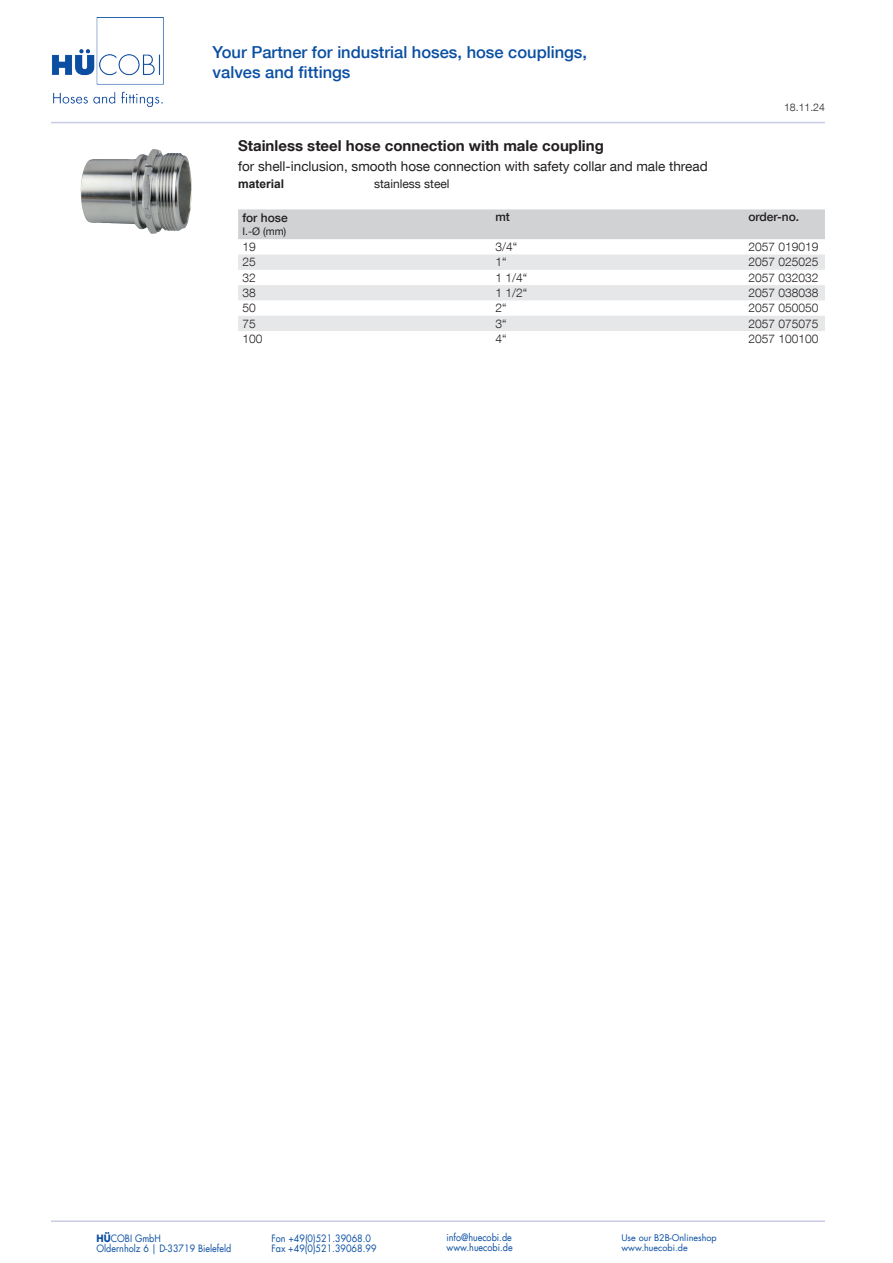
<style>
.page{position:relative;width:893px;height:1263px;background:#fff}
.page>*{position:absolute;margin:0;border:0;box-sizing:border-box;transform-origin:0 0}
.t1{font:500 16.5px/19.8px "Helvetica Neue LT Com";color:#0a4fa2}
.t2{font:700 15px "Helvetica Neue LT Com";color:#231f20}
.t3{font:13.5px "Helvetica Neue LT Com";color:#231f20}
.t4{font:300 12px "Helvetica Neue LT Com";color:#231f20}
.t5{font:500 12px "Helvetica Neue LT Com";color:#231f20}
.t6{font:12px "Helvetica Neue LT Com";color:#231f20}
.t7{font:700 12px "Arial";color:#231f20}
.t8{font:300 10.5px "Helvetica Neue LT Com";color:#231f20}
.t9{font:10.5px "Helvetica Neue LT Com";color:#231f20}
.t10{font:9.9px "Futura LT";color:#0a4fa2;scale:.91 1}
.t11{font:9px "Futura LT";color:#0a4fa2}
.s1{font-weight:700}
</style>
<div class="page">
<hr style="left:51px;top:122px;width:774px;height:1px;background:#c7cbe6">
<hr style="left:51px;top:1220px;width:774px;height:2px;background:#c7cbe6">
<img style="left:52px;top:17px;width:112px;height:90px">
<div style="left:238px;top:209px;width:587px;height:30px;background:#d1d2d4"></div>
<svg style="left:238px;top:254px;width:587px;height:77px;fill:#e6e7e9"></svg>
<img style="left:80px;top:149px;width:112px;height:85px">
<h1 class="t1" style="left:213px;top:42px;width:376px">Your Partner for industrial hoses, hose couplings, valves and fittings</h1>
<p class="t8" style="left:784px;top:101px;width:42px">18.11.24</p>
<h2 class="t2" style="left:238px;top:136px;width:367px">Stainless steel hose connection with male coupling</h2>
<h3 class="t3" style="left:238px;top:158px;width:471px">for shell-inclusion, smooth hose connection with safety collar and male thread</h3>
<p class="t7" style="left:238px;top:175px;width:48px">material</p>
<p class="t6" style="left:374px;top:176px;width:77px">stainless steel</p>
<p class="t5" style="left:242px;top:211px;width:47px">for hose</p>
<p class="t9" style="left:242px;top:225px;width:45px">I.-Ø (mm)</p>
<p class="t5" style="left:495px;top:210px;width:16px">mt</p>
<p class="t5" style="left:748px;top:210px;width:52px">order-no.</p>
<p class="t4" style="left:242px;top:240px;width:15px">19</p>
<p class="t4" style="left:495px;top:240px;width:23px">3/4“</p>
<p class="t4" style="left:748px;top:240px;width:72px">2057 019019</p>
<p class="t4" style="left:242px;top:255px;width:15px">25</p>
<p class="t4" style="left:495px;top:255px;width:13px">1“</p>
<p class="t4" style="left:748px;top:255px;width:72px">2057 025025</p>
<p class="t4" style="left:242px;top:270px;width:15px">32</p>
<p class="t4" style="left:495px;top:270px;width:33px">1 1/4“</p>
<p class="t4" style="left:748px;top:270px;width:72px">2057 032032</p>
<p class="t4" style="left:242px;top:285px;width:15px">38</p>
<p class="t4" style="left:495px;top:285px;width:33px">1 1/2“</p>
<p class="t4" style="left:748px;top:285px;width:72px">2057 038038</p>
<p class="t4" style="left:242px;top:301px;width:15px">50</p>
<p class="t4" style="left:495px;top:301px;width:13px">2“</p>
<p class="t4" style="left:748px;top:301px;width:72px">2057 050050</p>
<p class="t4" style="left:242px;top:316px;width:15px">75</p>
<p class="t4" style="left:495px;top:316px;width:13px">3“</p>
<p class="t4" style="left:748px;top:316px;width:72px">2057 075075</p>
<p class="t4" style="left:242px;top:331px;width:22px">100</p>
<p class="t4" style="left:495px;top:331px;width:13px">4“</p>
<p class="t4" style="left:748px;top:331px;width:72px">2057 100100</p>
<p class="t10" style="left:97px;top:1232px;width:72px"><span class="s1">HÜ</span>COBI GmbH</p>
<p class="t10" style="left:271px;top:1232px;width:111px">Fon +49(0)521.39068.0</p>
<p class="t10" style="left:446px;top:1231px;width:73px">info@huecobi.de</p>
<p class="t11" style="left:621px;top:1231px;width:97px">Use our B2B-Onlineshop</p>
<p class="t10" style="left:97px;top:1242px;width:150px">Oldernholz 6 | D-33719 Bielefeld</p>
<p class="t10" style="left:271px;top:1242px;width:117px">Fax +49(0)521.39068.99</p>
<p class="t10" style="left:446px;top:1241px;width:74px">www.huecobi.de</p>
<p class="t11" style="left:621px;top:1242px;width:68px">www.huecobi.de</p>
</div>
